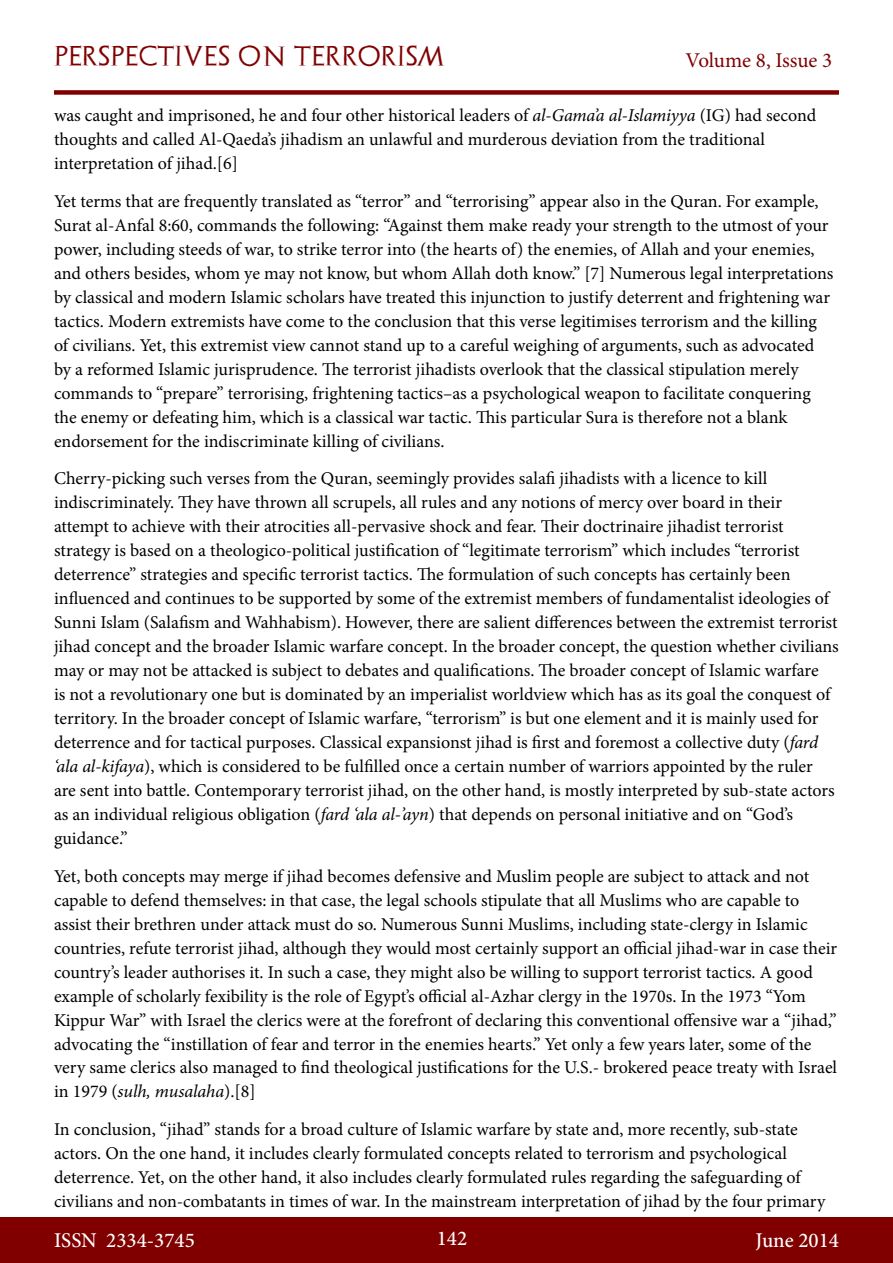
<style>
.page{position:relative;width:893px;height:1263px;background:#fff}
.page>*{position:absolute;margin:0;border:0;box-sizing:border-box;transform-origin:0 0}
.t1{font:500 21px "Minion Pro";color:#fff}
.t2{font:21px "Archeologicaps";letter-spacing:.045em;color:#800000}
.t3{font:21px "Minion Pro";letter-spacing:-.005em;color:#800000}
.t4{font:18px/24px "Minion Pro";color:#000}
.s1{font-style:italic}
</style>
<div class="page">
<div style="left:0;top:1217px;width:892px;height:46px;background:#800000"></div>
<div style="left:54px;top:90px;width:785px;height:5px;background:#800000"></div>
<p class="t2" style="left:54px;top:43px;width:392px">PERSPECTIVES ON TERRORISM</p>
<p class="t3" style="left:686px;top:46px;width:148px">Volume 8, Issue 3</p>
<p class="t4" style="left:54px;top:103px;width:764px">was caught and imprisoned, he and four other historical leaders of <span class="s1">al-Gama’a al-Islamiyya</span> (IG) had second thoughts and called Al-Qaeda’s jihadism an unlawful and murderous deviation from the traditional interpretation of jihad.[6]</p>
<p class="t4" style="left:54px;top:189px;width:781px">Yet terms that are frequently translated as “terror” and “terrorising” appear also in the Quran. For example, Surat al-Anfal 8:60, commands the following: “Against them make ready your strength to the utmost of your power, including steeds of war, to strike terror into (the hearts of) the enemies, of Allah and your enemies, and others besides, whom ye may not know, but whom Allah doth know.” [7] Numerous legal interpretations by classical and modern Islamic scholars have treated this injunction to justify deterrent and frightening war tactics. Modern extremists have come to the conclusion that this verse legitimises terrorism and the killing of civilians. Yet, this extremist view cannot stand up to a careful weighing of arguments, such as advocated by a reformed Islamic jurisprudence. The terrorist jihadists overlook that the classical stipulation merely commands to “prepare” terrorising, frightening tactics–as a psychological weapon to facilitate conquering the enemy or defeating him, which is a classical war tactic. This particular Sura is therefore not a blank endorsement for the indiscriminate killing of civilians.</p>
<p class="t4" style="left:54px;top:466px;width:786px">Cherry-picking such verses from the Quran, seemingly provides salafi jihadists with a licence to kill indiscriminately. They have thrown all scrupels, all rules and any notions of mercy over board in their attempt to achieve with their atrocities all-pervasive shock and fear. Their doctrinaire jihadist terrorist strategy is based on a theologico-political justification of “legitimate terrorism” which includes “terrorist deterrence” strategies and specific terrorist tactics. The formulation of such concepts has certainly been influenced and continues to be supported by some of the extremist members of fundamentalist ideologies of Sunni Islam (Salafism and Wahhabism). However, there are salient differences between the extremist terrorist jihad concept and the broader Islamic warfare concept. In the broader concept, the question whether civilians may or may not be attacked is subject to debates and qualifications. The broader concept of Islamic warfare<br>is not a revolutionary one but is dominated by an imperialist worldview which has as its goal the conquest of territory. In the broader concept of Islamic warfare, “terrorism” is but one element and it is mainly used for deterrence and for tactical purposes. Classical expansionst jihad is first and foremost a collective duty (<span class="s1">fard ‘ala al-kifaya</span>), which is considered to be fulfilled once a certain number of warriors appointed by the ruler are sent into battle. Contemporary terrorist jihad, on the other hand, is mostly interpreted by sub-state actors as an individual religious obligation (<span class="s1">fard ‘ala al-’ayn</span>) that depends on personal initiative and on “God’s guidance.”</p>
<p class="t4" style="left:54px;top:864px;width:785px">Yet, both concepts may merge if jihad becomes defensive and Muslim people are subject to attack and not capable to defend themselves: in that case, the legal schools stipulate that all Muslims who are capable to assist their brethren under attack must do so. Numerous Sunni Muslims, including state-clergy in Islamic countries, refute terrorist jihad, although they would most certainly support an official jihad-war in case their country’s leader authorises it. In such a case, they might also be willing to support terrorist tactics. A good example of scholarly fexibility is the role of Egypt’s official al-Azhar clergy in the 1970s. In the 1973 “Yom Kippur War” with Israel the clerics were at the forefront of declaring this conventional offensive war a “jihad,” advocating the “instillation of fear and terror in the enemies hearts.” Yet only a few years later, some of the very same clerics also managed to find theological justifications for the U.S.- brokered peace treaty with Israel in 1979 (<span class="s1">sulh, musalaha</span>).[8]</p>
<p class="t4" style="left:54px;top:1117px;width:773px">In conclusion, “jihad” stands for a broad culture of Islamic warfare by state and, more recently, sub-state actors. On the one hand, it includes clearly formulated concepts related to terrorism and psychological deterrence. Yet, on the other hand, it also includes clearly formulated rules regarding the safeguarding of civilians and non-combatants in times of war. In the mainstream interpretation of jihad by the four primary</p>
<p class="t1" style="left:54px;top:1226px;width:142px">ISSN 2334-3745</p>
<p class="t1" style="left:437px;top:1224px;width:32px">142</p>
<p class="t1" style="left:756px;top:1226px;width:85px">June 2014</p>
</div>
